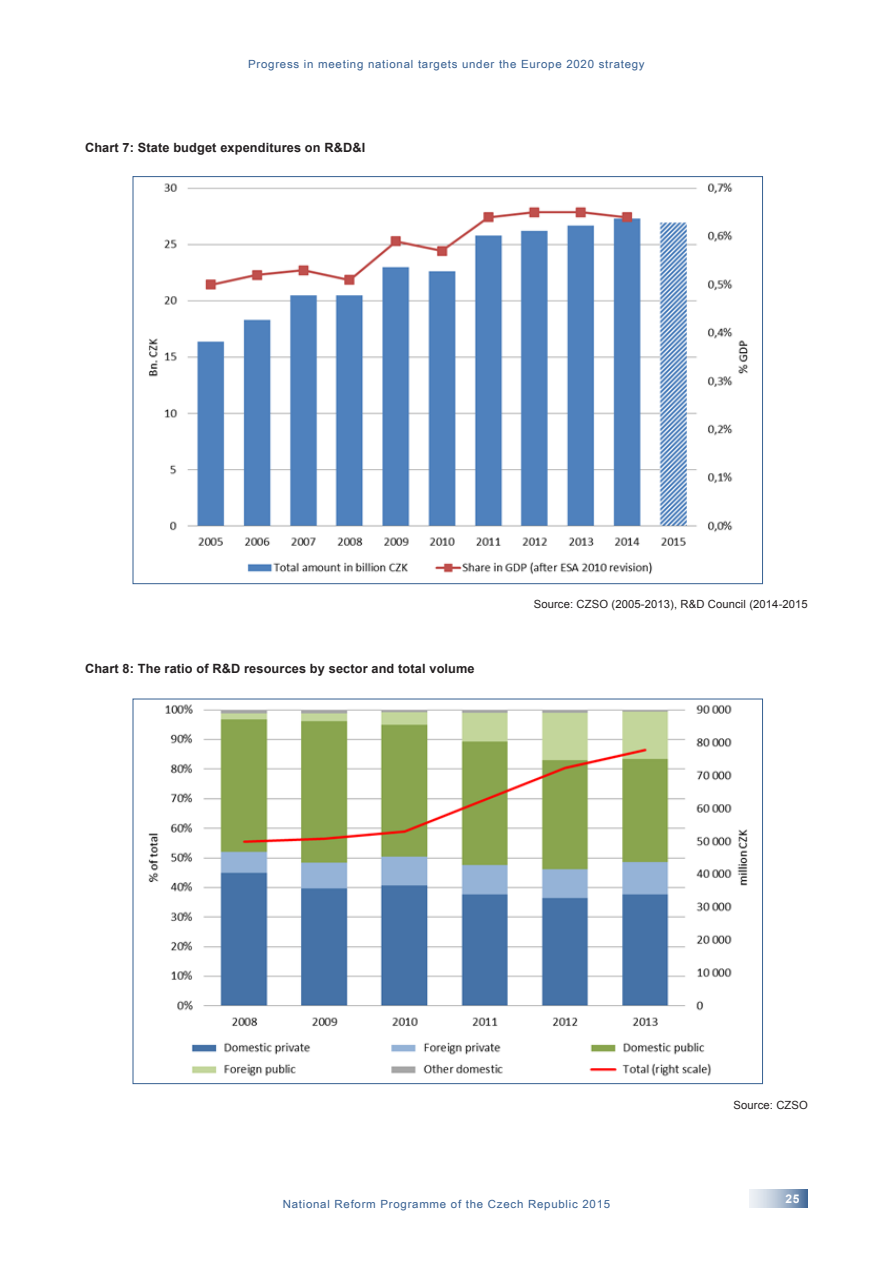
<style>
.page{position:relative;width:893px;height:1263px;background:#fff}
.page>*{position:absolute;margin:0;border:0;box-sizing:border-box;transform-origin:0 0}
.tab_nadpis{font:700 12.75px "Arial";letter-spacing:.01em;color:#231f20}
.t1{font:700 12px "Arial";color:#fff}
.záhlaví{font:11.25px "Arial Narrow";letter-spacing:.05em;color:#365f91;scale:1.25 1}
.tab_zdroj{font:11.25px "Arial";letter-spacing:.01em;color:#231f20}
</style>
<div class="page">
<svg style="left:749px;top:1189px;width:59px;height:19px"></svg>
<img style="left:148px;top:182px;width:600px;height:393px">
<img style="left:148px;top:704px;width:600px;height:373px">
<p class="záhlaví" style="left:248px;top:56px;width:319px">Progress in meeting national targets under the Europe 2020 strategy</p>
<p class="tab_nadpis" style="left:85px;top:139px;width:282px">Chart 7: State budget expenditures on R&amp;D&amp;I</p>
<p class="tab_nadpis" style="left:85px;top:660px;width:391px">Chart 8: The ratio of R&amp;D resources by sector and total volume</p>
<p class="tab_zdroj" style="left:534px;top:596px;width:276px">Source: CZSO (2005-2013), R&amp;D Council (2014-2015</p>
<p class="tab_zdroj" style="left:733px;top:1097px;width:76px">Source: CZSO</p>
<p class="záhlaví" style="left:283px;top:1195px;width:263px">National Reform Programme of the Czech Republic 2015</p>
<p class="t1" style="left:785px;top:1191px;width:15px">25</p>
</div>
